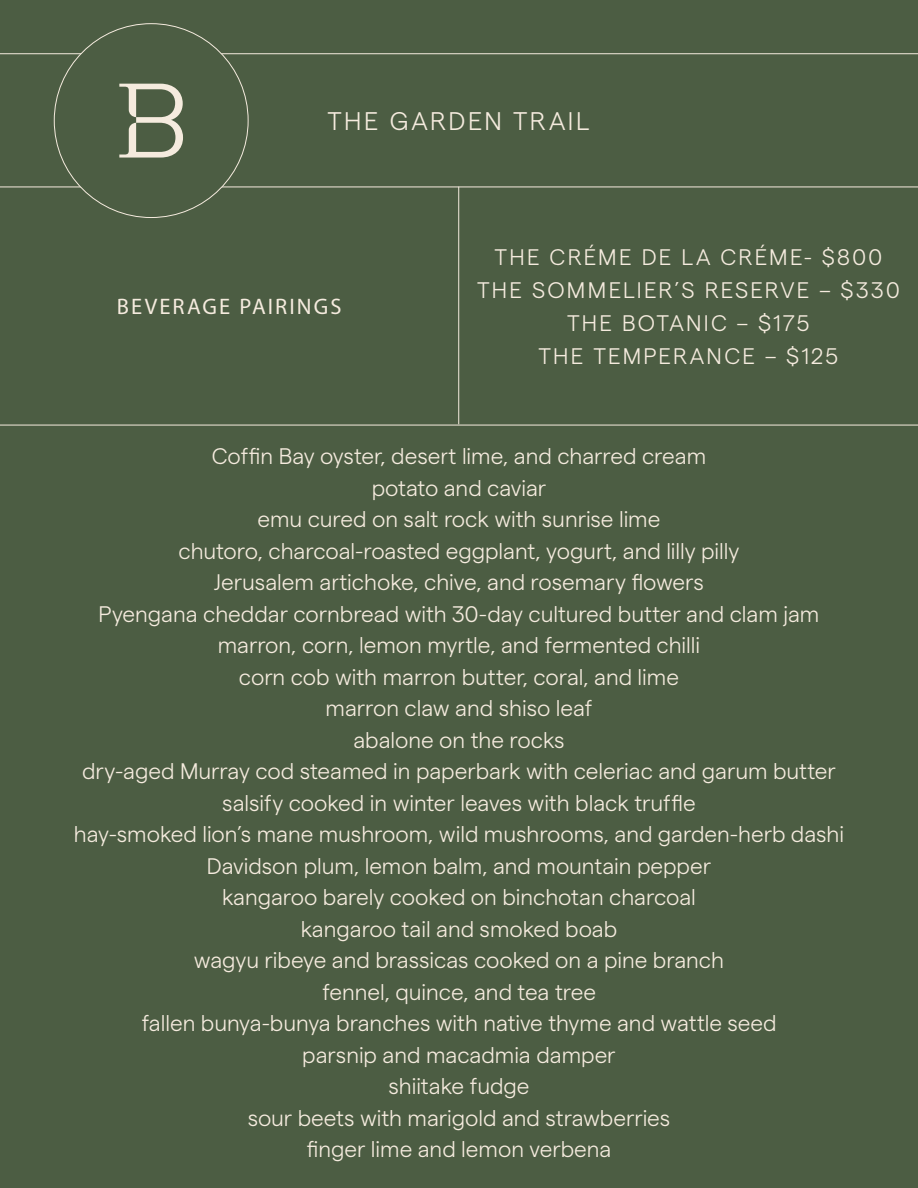
<style>
.page{position:relative;width:918px;height:1188px;background:#4c5d43}
.page>*{position:absolute;margin:0;border:0;box-sizing:border-box;transform-origin:0 0}
.t1{font:300 25.5px "Matter";letter-spacing:.1em;color:#f5ebde}
.t2{font:300 22.5px "Matter";color:#f5ebde}
.t3{font:300 22.5px "Matter";letter-spacing:.095em;color:#f5ebde}
.t4{font:300 22.5px "Matter";letter-spacing:.1em;color:#f5ebde}
.t5{font:22.5px "Myriad Pro";letter-spacing:.095em;color:#f5ebde}
</style>
<div class="page">
<hr style="left:0;top:187px;width:918px;height:1px;background:#f5ebde">
<hr style="left:0;top:53px;width:918px;height:1px;background:#f5ebde">
<div style="left:54px;top:24px;width:194px;height:194px;background:#4c5d43;border-radius:50%"></div>
<hr style="left:0;top:425px;width:918px;height:1px;background:#f5ebde">
<hr style="left:458px;top:187px;width:1px;height:237px;background:#f5ebde">
<svg style="left:119px;top:84px;width:64px;height:74px"></svg>
<p class="t1" style="left:328px;top:102px;width:263px">THE GARDEN TRAIL</p>
<p class="t5" style="left:117px;top:293px;width:226px">BEVERAGE PAIRINGS</p>
<p class="t4" style="left:495px;top:240px;width:389px">THE CRÉME DE LA CRÉME- $800</p>
<p class="t3" style="left:477px;top:273px;width:424px">THE SOMMELIER’S RESERVE – $330</p>
<p class="t3" style="left:567px;top:306px;width:244px">THE BOTANIC – $175</p>
<p class="t4" style="left:538px;top:339px;width:301px">THE TEMPERANCE – $125</p>
<p class="t2" style="left:212px;top:440px;width:496px">Coffin Bay oyster, desert lime, and charred cream</p>
<p class="t2" style="left:372px;top:472px;width:176px">potato and caviar</p>
<p class="t2" style="left:258px;top:503px;width:404px">emu cured on salt rock with sunrise lime</p>
<p class="t2" style="left:179px;top:535px;width:562px">chutoro, charcoal-roasted eggplant, yogurt, and lilly pilly</p>
<p class="t2" style="left:214px;top:566px;width:492px">Jerusalem artichoke, chive, and rosemary flowers</p>
<p class="t2" style="left:99px;top:598px;width:722px">Pyengana cheddar cornbread with 30-day cultured butter and clam jam</p>
<p class="t2" style="left:218px;top:629px;width:484px">marron, corn, lemon myrtle, and fermented chilli</p>
<p class="t2" style="left:239px;top:661px;width:442px">corn cob with marron butter, coral, and lime</p>
<p class="t2" style="left:326px;top:692px;width:268px">marron claw and shiso leaf</p>
<p class="t2" style="left:353px;top:724px;width:213px">abalone on the rocks</p>
<p class="t2" style="left:82px;top:755px;width:755px">dry-aged Murray cod steamed in paperbark with celeriac and garum butter</p>
<p class="t2" style="left:222px;top:787px;width:475px">salsify cooked in winter leaves with black truffle</p>
<p class="t2" style="left:74px;top:818px;width:772px">hay-smoked lion’s mane mushroom, wild mushrooms, and garden-herb dashi</p>
<p class="t2" style="left:207px;top:850px;width:506px">Davidson plum, lemon balm, and mountain pepper</p>
<p class="t2" style="left:222px;top:881px;width:475px">kangaroo barely cooked on binchotan charcoal</p>
<p class="t2" style="left:301px;top:913px;width:318px">kangaroo tail and smoked boab</p>
<p class="t2" style="left:194px;top:944px;width:532px">wagyu ribeye and brassicas cooked on a pine branch</p>
<p class="t2" style="left:322px;top:976px;width:275px">fennel, quince, and tea tree</p>
<p class="t2" style="left:141px;top:1007px;width:637px">fallen bunya-bunya branches with native thyme and wattle seed</p>
<p class="t2" style="left:302px;top:1039px;width:315px">parsnip and macadmia damper</p>
<p class="t2" style="left:388px;top:1070px;width:143px">shiitake fudge</p>
<p class="t2" style="left:248px;top:1102px;width:424px">sour beets with marigold and strawberries</p>
<p class="t2" style="left:307px;top:1133px;width:306px">finger lime and lemon verbena</p>
</div>
